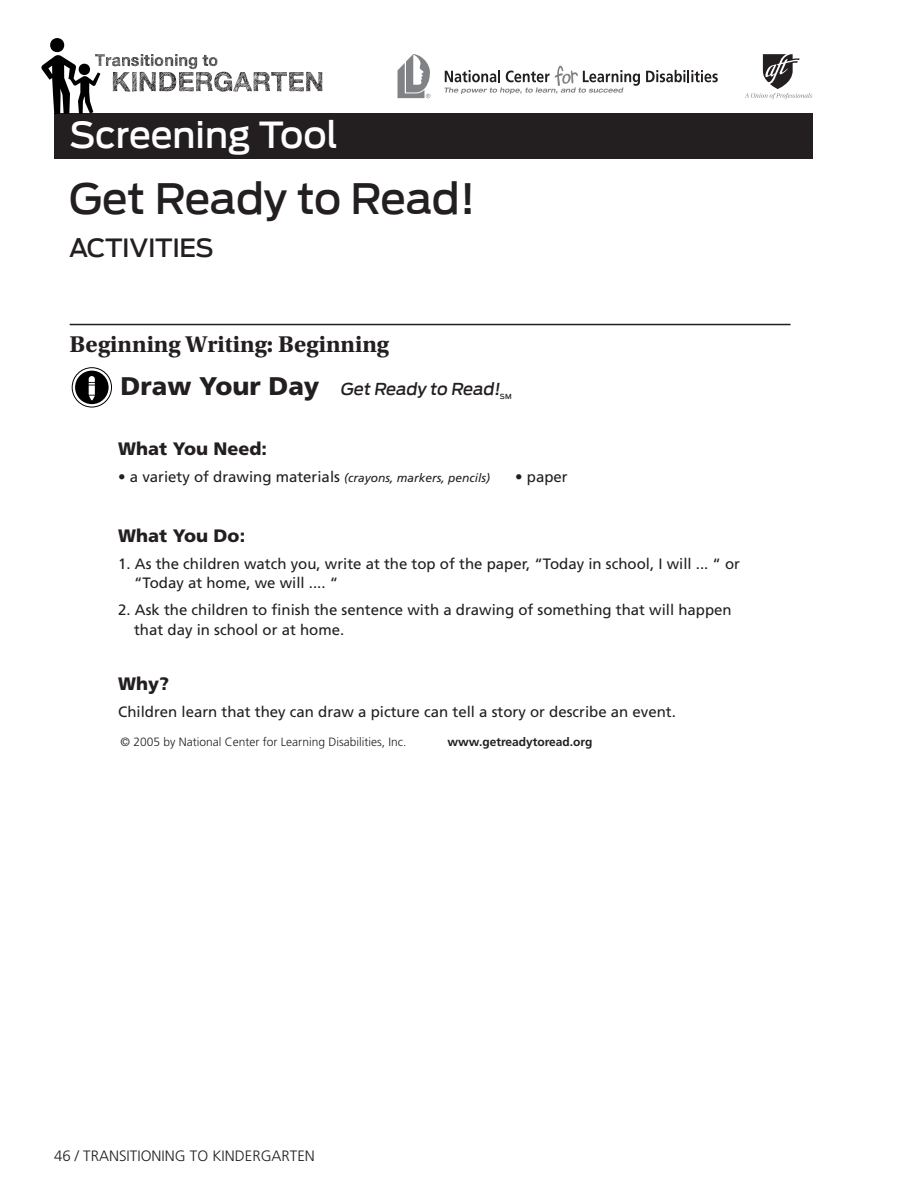
<style>
.page{position:relative;width:918px;height:1188px;background:#fff}
.page>*{position:absolute;margin:0;border:0;box-sizing:border-box;transform-origin:0 0}
.t1{font:500 42px "Antenna";letter-spacing:-.01em;color:#231f20}
.t2{font:500 36px "Antenna";color:#fff}
.t3{font:500 25.2px "Antenna";letter-spacing:-.015em;color:#231f20}
.Activity_Purpose{font:700 24px "Utopia Std";color:#231f20}
.Activity_Supplies{font:900 18px "Frutiger LT Std";color:#231f20}
.Activity_Steps_List{font:900 18px "Frutiger LT Std";color:#231f20}
.Activity_Results{font:900 18px "Frutiger LT Std";color:#231f20}
.Activity_Title{font:500 16.5px "Antenna";color:#231f20}
.Activity_Steps_List-2{font:15px/19.5px "Frutiger LT Std";color:#231f20}
.Activity_Results-2{font:15px "Frutiger LT Std";color:#231f20}
.Activity_Supplies-2{font:15px "Frutiger LT Std";color:#231f20}
.t4{font:300 15px "Frutiger LT Std";color:#231f20}
.Copyright_and_Websit{font:300 12px "Frutiger LT Std";color:#231f20}
.Copyright_and_Websit-2{font:700 12px "Frutiger LT Std";color:#231f20}
.Activity_Title-2{font:500 7.05px "Antenna";color:#231f20}
.s1{font-family:"Frutiger LT Std";font-weight:900;font-size:25.5px}
.s2{font-style:italic;font-size:12px}
</style>
<div class="page">
<div style="left:54px;top:113px;width:758px;height:46px;background:#231f20"></div>
<svg style="left:41px;top:38px;width:281px;height:76px"></svg>
<svg style="left:745px;top:54px;width:67px;height:45px"></svg>
<svg style="left:646px;top:70px;width:72px;height:12px"></svg>
<svg style="left:398px;top:54px;width:32px;height:44px"></svg>
<svg style="left:444px;top:66px;width:196px;height:28px"></svg>
<hr style="left:70px;top:324px;width:721px;height:1px;background:#231f20">
<div style="left:72px;top:367px;width:40px;height:40px;border:1px solid #000;border-radius:50%"></div>
<svg style="left:75px;top:371px;width:34px;height:33px"></svg>
<h2 class="t2" style="left:70px;top:113px;width:270px">Screening Tool</h2>
<h1 class="t1" style="left:69px;top:174px;width:408px">Get Ready to Read!</h1>
<h3 class="t3" style="left:69px;top:233px;width:146px">ACTIVITIES</h3>
<p class="Activity_Purpose" style="left:70px;top:331px;width:321px">Beginning Writing: Beginning</p>
<p class="Activity_Title" style="left:121px;top:379px;width:384px"><span class="s1">D r a w Yo u r D a y</span> Get Ready to Read!</p>
<p class="Activity_Title-2" style="left:500px;top:392px;width:13px">SM</p>
<p class="Activity_Supplies" style="left:118px;top:438px;width:150px">What You Need:</p>
<p class="Activity_Supplies-2" style="left:118px;top:468px;width:373px">• a variety of drawing materials <span class="s2">(crayons, markers, pencils)</span></p>
<p class="Activity_Supplies-2" style="left:515px;top:468px;width:54px">• paper</p>
<p class="Activity_Steps_List" style="left:118px;top:525px;width:128px">What You Do:</p>
<p class="Activity_Steps_List-2" style="left:134px;top:554px;width:607px;text-indent:-16px">1. As the children watch you, write at the top of the paper, “Today in school, I will ... “ or “Today at home, we will .... “</p>
<p class="Activity_Steps_List-2" style="left:134px;top:601px;width:599px;text-indent:-16px">2. Ask the children to finish the sentence with a drawing of something that will happen that day in school or at home.</p>
<p class="Activity_Results" style="left:118px;top:673px;width:53px">Why?</p>
<p class="Activity_Results-2" style="left:118px;top:703px;width:559px">Children learn that they can draw a picture can tell a story or describe an event.</p>
<p class="Copyright_and_Websit" style="left:121px;top:735px;width:287px">© 2005 by National Center for Learning Disabilities, Inc.</p>
<p class="Copyright_and_Websit-2" style="left:448px;top:735px;width:146px">www.getreadytoread.org</p>
<p class="t4" style="left:54px;top:1147px;width:262px">46 / TRANSITIONING TO KINDERGARTEN</p>
</div>
